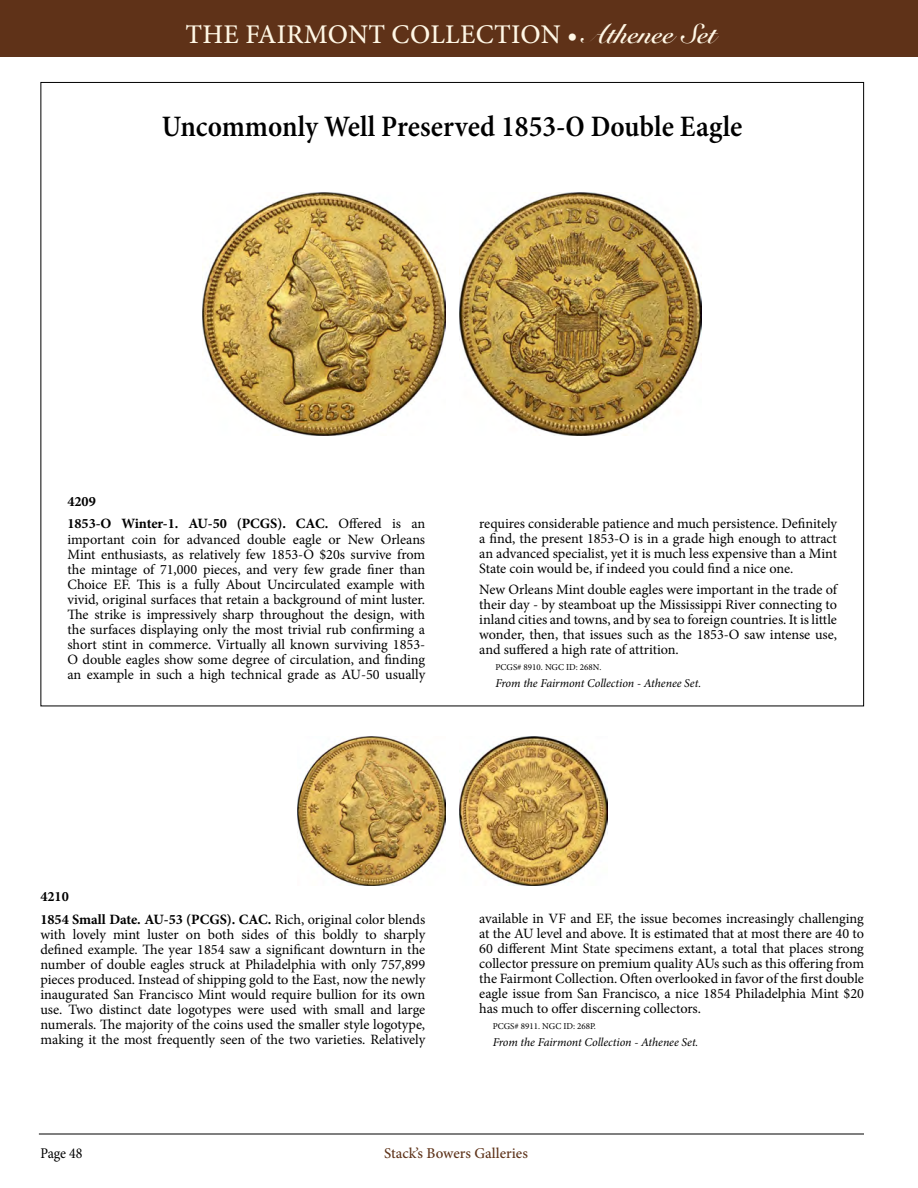
<style>
.page{position:relative;width:918px;height:1188px;background:#fff}
.page>*{position:absolute;margin:0;border:0;box-sizing:border-box;transform-origin:0 0}
.Subtitle{font:600 condensed 30px "Minion Pro";color:#000}
.t1{font:500 27px "Minion Pro";letter-spacing:.01em;color:#fff7e5}
.t2{font:500 15px "Minion Pro";color:#5e331a}
.t3{font:condensed 15px "Minion Pro";color:#000}
._2_column_Highlight{font:14.25px/15.1px "Minion Pro";letter-spacing:-.005em;color:#000;text-align:justify}
._2_column_Regular{font:14.25px/15.1px "Minion Pro";letter-spacing:-.005em;color:#000;text-align:justify}
.Lot_Number_Highlight{font:700 14.25px "Minion Pro";color:#000}
.Lot_Number_Regular{font:700 14.25px "Minion Pro";color:#000}
.Pedigree_2_Column_Highlight{font:italic 12px "Minion Pro";letter-spacing:-.005em;color:#000}
.Pedigree_2_Column_Regular{font:italic 12px "Minion Pro";letter-spacing:-.005em;color:#000}
.Six_Point_Note_Highlight{font:9px "Minion Pro";color:#000}
.Six_Point_Note_2_Column_Regular{font:9px "Minion Pro";color:#000}
.s1{font-family:"Snell Roundhand";font-weight:700}
.s2{font-weight:700}
</style>
<div class="page">
<hr style="left:39px;top:1134px;width:825px;height:1px;background:#000">
<div style="left:0;top:0;width:918px;height:56px;background:#5e331a"></div>
<img style="left:202px;top:193px;width:244px;height:243px">
<img style="left:459px;top:193px;width:243px;height:243px">
<img style="left:297px;top:737px;width:149px;height:148px">
<img style="left:459px;top:737px;width:149px;height:148px">
<h2 class="t1" style="left:186px;top:16px;width:532px">THE FAIRMONT COLLECTION • <span class="s1">Athenee Set</span></h2>
<p class="Subtitle" style="left:162px;top:109px;width:582px">Uncommonly Well Preserved 1853-O Double Eagle</p>
<p class="Lot_Number_Highlight" style="left:68px;top:491px;width:30px">4209</p>
<p class="_2_column_Highlight" style="left:68px;top:516px;width:359px"><span class="s2">1853-O Winter-1. AU-50 (PCGS). CAC.</span> Offered is an important coin for advanced double eagle or New Orleans Mint enthusiasts, as relatively few 1853-O $20s survive from the mintage of 71,000 pieces, and very few grade finer than Choice EF. This is a fully About Uncirculated example with vivid, original surfaces that retain a background of mint luster.<br>The strike is impressively sharp throughout the design, with the surfaces displaying only the most trivial rub confirming a short stint in commerce. Virtually all known surviving 1853- O double eagles show some degree of circulation, and finding an example in such a high technical grade as AU-50 usually</p>
<p class="_2_column_Highlight" style="left:479px;top:516px;width:359px">requires considerable patience and much persistence. Definitely a find, the present 1853-O is in a grade high enough to attract an advanced specialist, yet it is much less expensive than a Mint State coin would be, if indeed you could find a nice one.</p>
<p class="_2_column_Highlight" style="left:479px;top:582px;width:359px">New Orleans Mint double eagles were important in the trade of their day - by steamboat up the Mississippi River connecting to inland cities and towns, and by sea to foreign countries. It is little wonder, then, that issues such as the 1853-O saw intense use, and suffered a high rate of attrition.</p>
<p class="Six_Point_Note_Highlight" style="left:495px;top:662px;width:108px">PCGS# 8910. NGC ID: 268N.</p>
<p class="Pedigree_2_Column_Highlight" style="left:495px;top:676px;width:207px">From the Fairmont Collection - Athenee Set.</p>
<p class="Lot_Number_Regular" style="left:40px;top:887px;width:30px">4210</p>
<p class="_2_column_Regular" style="left:40px;top:912px;width:386px"><span class="s2">1854 Small Date. AU-53 (PCGS). CAC.</span> Rich, original color blends with lovely mint luster on both sides of this boldly to sharply defined example. The year 1854 saw a significant downturn in the number of double eagles struck at Philadelphia with only 757,899 pieces produced. Instead of shipping gold to the East, now the newly inaugurated San Francisco Mint would require bullion for its own use. Two distinct date logotypes were used with small and large numerals. The majority of the coins used the smaller style logotype, making it the most frequently seen of the two varieties. Relatively</p>
<p class="_2_column_Regular" style="left:479px;top:911px;width:386px">available in VF and EF, the issue becomes increasingly challenging at the AU level and above. It is estimated that at most there are 40 to 60 different Mint State specimens extant, a total that places strong collector pressure on premium quality AUs such as this offering from the Fairmont Collection. Often overlooked in favor of the first double eagle issue from San Francisco, a nice 1854 Philadelphia Mint $20 has much to offer discerning collectors.</p>
<p class="Six_Point_Note_2_Column_Regular" style="left:493px;top:1020px;width:105px">PCGS# 8911. NGC ID: 268P.</p>
<p class="Pedigree_2_Column_Regular" style="left:493px;top:1035px;width:207px">From the Fairmont Collection - Athenee Set.</p>
<p class="t3" style="left:40px;top:1144px;width:44px">Page 48</p>
<p class="t2" style="left:384px;top:1143px;width:145px">Stack’s Bowers Galleries</p>
</div>
